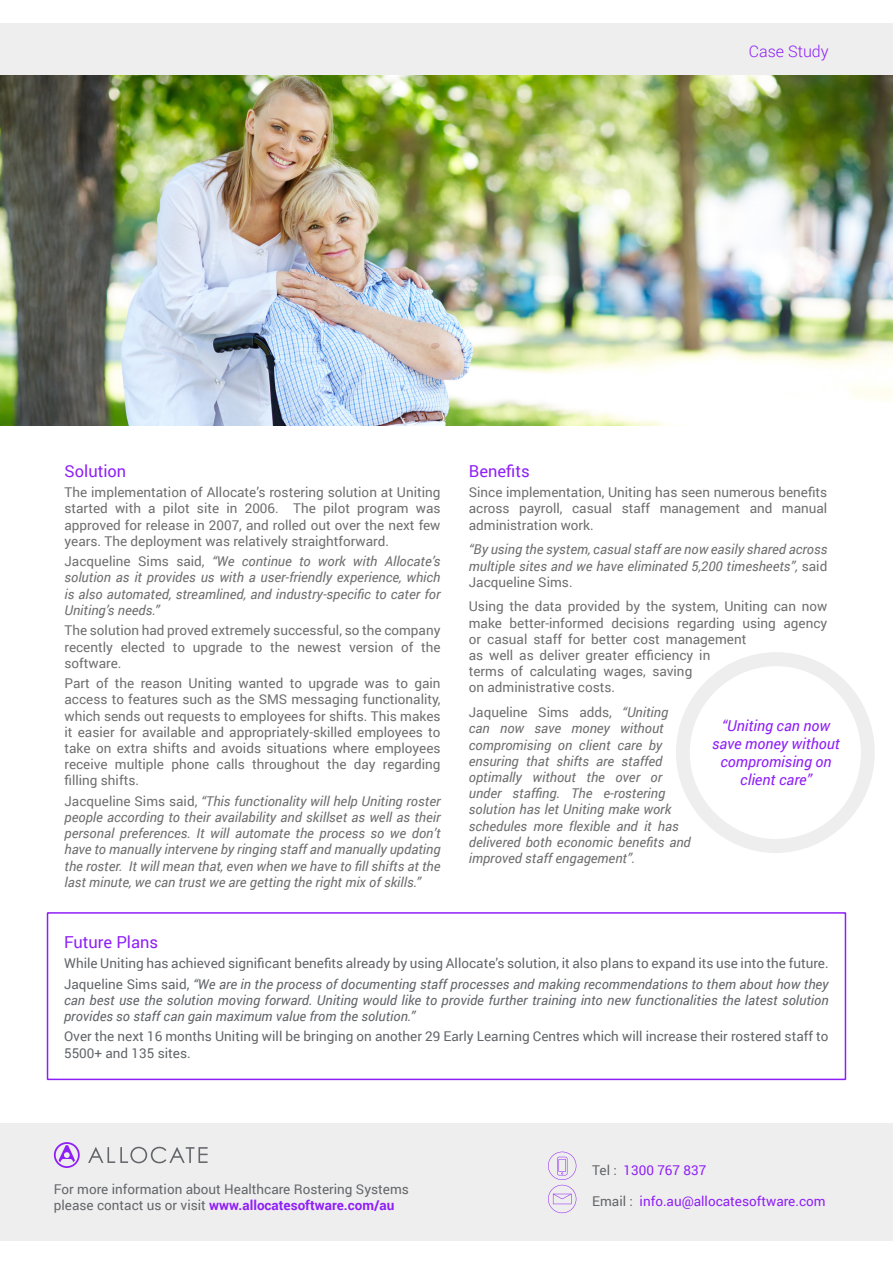
<style>
.page{position:relative;width:893px;height:1263px;background:#fff}
.page>*{position:absolute;margin:0;border:0;box-sizing:border-box;transform-origin:0 0}
.t1{font:16.5px "Roboto";color:#8f1ff7}
.t2{font:300 16.05px "Roboto";color:#8f1ff7}
.t3{font:italic 15px/18px "Roboto";color:#8f1ff7;text-align:center}
.t4{font:13.5px/16.2px "Roboto";color:#706f6f;text-align:justify}
.t5{font:italic 13.5px/16.2px "Roboto";color:#706f6f;text-align:justify}
.t6{font:13.5px/16.2px "Roboto";color:#63666a}
.t7{font:italic 13.5px/16.2px "Roboto";color:#63666a}
.t8{font:13.5px "Roboto";color:#8f1ff7}
.s1{font-style:normal}
.s2{font-style:italic}
.s3{font-weight:700;color:#8f1ff7}
.s4{color:#63666a}
</style>
<div class="page">
<div style="left:0;top:24px;width:893px;height:51px;background:#eee"></div>
<div style="left:0;top:1124px;width:893px;height:117px;background:#efeeee"></div>
<svg style="left:548px;top:1152px;width:28px;height:61px"></svg>
<svg style="left:54px;top:1142px;width:26px;height:26px"></svg>
<svg style="left:88px;top:1147px;width:120px;height:16px"></svg>
<div style="left:47px;top:912px;width:799px;height:168px;border:2px solid #8f1ff7"></div>
<svg style="left:676px;top:652px;width:199px;height:201px"></svg>
<img style="left:0;top:75px;width:893px;height:350px">
<p class="t2" style="left:749px;top:40px;width:81px">Case Study</p>
<p class="t1" style="left:64px;top:459px;width:63px">Solution</p>
<p class="t4" style="left:64px;top:484px;width:378px">The implementation of Allocate’s rostering solution at Uniting started with a pilot site in 2006. The pilot program was approved for release in 2007, and rolled out over the next few years. The deployment was relatively straightforward.</p>
<p class="t5" style="left:64px;top:553px;width:378px"><span class="s1">Jacqueline Sims said,</span> “We continue to work with Allocate’s solution as it provides us with a user-friendly experience, which is also automated, streamlined, and industry-specific to cater for Uniting’s needs.”</p>
<p class="t4" style="left:64px;top:622px;width:378px">The solution had proved extremely successful, so the company recently elected to upgrade to the newest version of the software.</p>
<p class="t4" style="left:64px;top:675px;width:378px">Part of the reason Uniting wanted to upgrade was to gain access to features such as the SMS messaging functionality, which sends out requests to employees for shifts. This makes it easier for available and appropriately-skilled employees to take on extra shifts and avoids situations where employees receive multiple phone calls throughout the day regarding filling shifts.</p>
<p class="t5" style="left:64px;top:792px;width:378px"><span class="s1">Jacqueline Sims said,</span> “This functionality will help Uniting roster people according to their availability and skillset as well as their personal preferences. It will automate the process so we don’t have to manually intervene by ringing staff and manually updating the roster. It will mean that, even when we have to fill shifts at the last minute, we can trust we are getting the right mix of skills.”</p>
<p class="t1" style="left:469px;top:459px;width:62px">Benefits</p>
<p class="t4" style="left:469px;top:484px;width:360px">Since implementation, Uniting has seen numerous benefits across payroll, casual staff management and manual administration work.</p>
<p class="t5" style="left:469px;top:541px;width:360px">“By using the system, casual staff are now easily shared across multiple sites and we have eliminated 5,200 timesheets”, <span class="s1">said Jacqueline Sims.</span></p>
<p class="t4" style="left:469px;top:598px;width:360px;text-align:left">Using the data provided by the system, Uniting can now make better-informed decisions regarding using agency or casual staff for better cost management<br>as well as deliver greater efficiency in<br>terms of calculating wages, saving<br>on administrative costs.</p>
<p class="t5" style="left:469px;top:704px;width:224px;text-align:left"><span class="s1">Jaqueline Sims adds,</span> “Uniting can now save money without compromising on client care by ensuring that shifts are staffed optimally without the over or under staffing. The e-rostering solution has let Uniting make work schedules more flexible and it has delivered both economic benefits and improved staff engagement”.</p>
<p class="t3" style="left:712px;top:716px;width:129px">“Uniting can now save money without compromising on client care”</p>
<p class="t1" style="left:64px;top:930px;width:96px">Future Plans</p>
<p class="t6" style="left:64px;top:952px;width:766px;line-height:20.4px">While Uniting has achieved significant benefits already by using Allocate’s solution, it also plans to expand its use into the future.<br>Jaqueline Sims said, <span class="s2">“We are in the process of documenting staff processes and making recommendations to them about how they</span></p>
<p class="t7" style="left:64px;top:991px;width:766px">can best use the solution moving forward. Uniting would like to provide further training into new functionalities the latest solution provides so staff can gain maximum value from the solution.”</p>
<p class="t6" style="left:64px;top:1028px;width:766px">Over the next 16 months Uniting will be bringing on another 29 Early Learning Centres which will increase their rostered staff to<br>5500+ and 135 sites.</p>
<p class="t6" style="left:54px;top:1180px;width:357px">For more information about Healthcare Rostering Systems please contact us or visit <span class="s3">www.allocatesoftware.com/au</span></p>
<p class="t8" style="left:592px;top:1160px;width:116px"><span class="s4">Tel :</span> 1300 767 837</p>
<p class="t8" style="left:592px;top:1191px;width:235px"><span class="s4">Email :</span> info.au@allocatesoftware.com</p>
</div>
